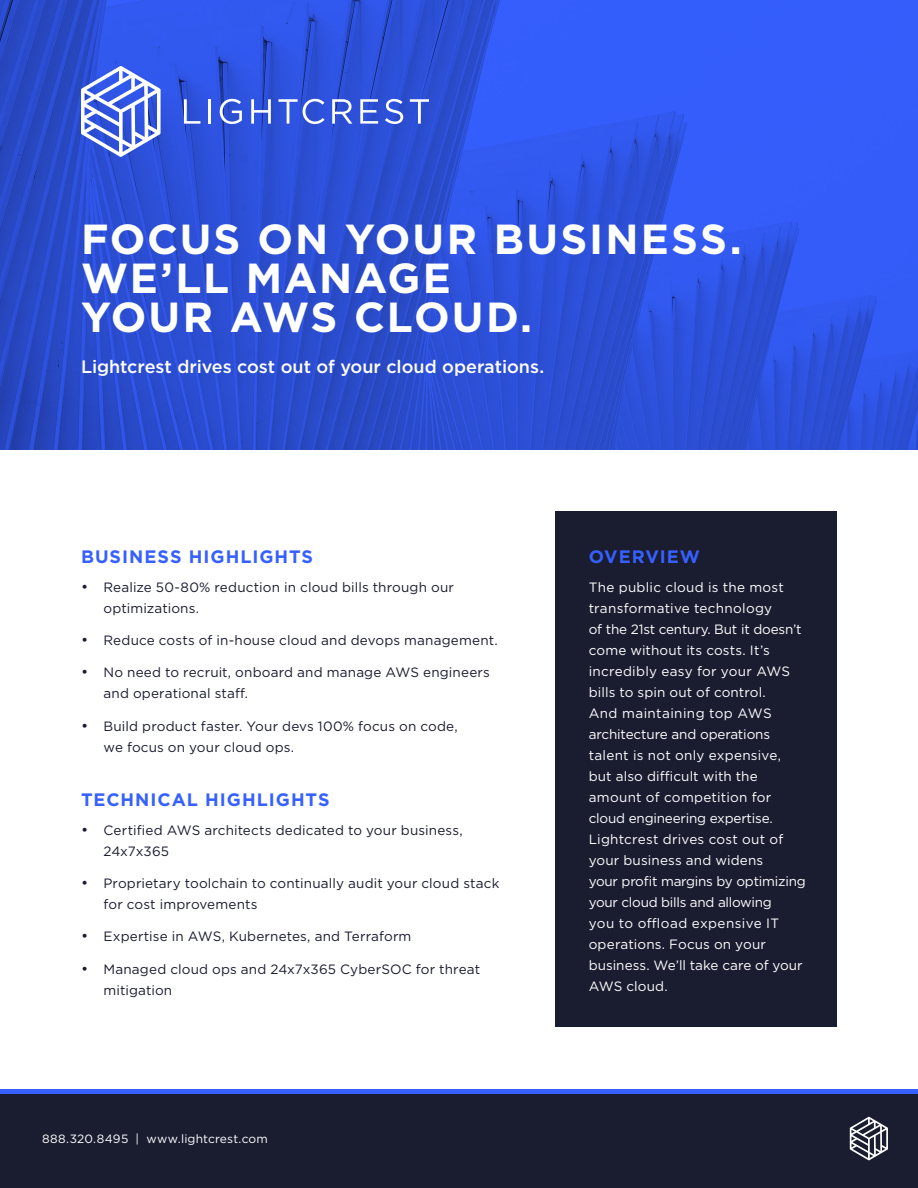
<style>
.page{position:relative;width:918px;height:1188px;background:#fff}
.page>*{position:absolute;margin:0;border:0;box-sizing:border-box;transform-origin:0 0}
.DIN_BODY_OPTION{font:700 42px/39px "Gotham";letter-spacing:.045em;color:#fff}
.DIN_BODY_OPTION-2{font:500 18px "Gotham";letter-spacing:-.005em;color:#fff}
.DIN_BODY_OPTION-3{font:700 18px "Gotham";letter-spacing:.055em;color:#3660ff}
.DIN_BODY_OPTION-4{font:13.5px/21px "Gotham";letter-spacing:.005em;color:#fff}
.t1{font:13.5px/21px "Gotham";letter-spacing:.01em;color:#1a1c30}
.t2{font:12px "Gotham";letter-spacing:.015em;color:#fff}
.s1{font-size:15px}
</style>
<div class="page">
<svg style="left:0;top:0;width:918px;height:450px;background:#2e52dd"></svg>
<div style="left:555px;top:512px;width:282px;height:515px;background:#1a1c30"></div>
<div style="left:0;top:1089px;width:918px;height:99px;background:linear-gradient(to right,#3660ff,#3660ff)"></div>
<div style="left:0;top:1095px;width:918px;height:93px;background:#1a1d30"></div>
<svg style="left:850px;top:1117px;width:38px;height:43px"></svg>
<svg style="left:81px;top:66px;width:80px;height:91px"></svg>
<svg style="left:184px;top:99px;width:16px;height:25px"></svg>
<hr style="left:208px;top:99px;width:3px;height:25px;background:#fff">
<svg style="left:220px;top:99px;width:22px;height:25px"></svg>
<svg style="left:251px;top:99px;width:20px;height:25px"></svg>
<svg style="left:278px;top:99px;width:47px;height:25px"></svg>
<svg style="left:332px;top:99px;width:20px;height:25px"></svg>
<svg style="left:360px;top:99px;width:18px;height:25px"></svg>
<svg style="left:385px;top:99px;width:18px;height:25px"></svg>
<svg style="left:410px;top:99px;width:19px;height:25px"></svg>
<p class="DIN_BODY_OPTION" style="left:81px;top:219px;width:662px">FOCUS ON YOUR BUSINESS.<br>WE’LL MANAGE<br>YOUR AWS CLOUD.</p>
<p class="DIN_BODY_OPTION-2" style="left:81px;top:354px;width:465px">Lightcrest drives cost out of your cloud operations.</p>
<p class="DIN_BODY_OPTION-3" style="left:81px;top:544px;width:234px">BUSINESS HIGHLIGHTS</p>
<p class="t1" style="left:104px;top:576px;width:352px;text-indent:-22px"><span class="s1">•</span> Realize 50-80% reduction in cloud bills through our optimizations.</p>
<p class="t1" style="left:81px;top:630px;width:418px"><span class="s1">•</span> Reduce costs of in-house cloud and devops management.</p>
<p class="t1" style="left:104px;top:662px;width:388px;text-indent:-22px"><span class="s1">•</span> No need to recruit, onboard and manage AWS engineers and operational staff.</p>
<p class="t1" style="left:104px;top:715px;width:356px;text-indent:-22px"><span class="s1">•</span> Build product faster. Your devs 100% focus on code, we focus on your cloud ops.</p>
<p class="DIN_BODY_OPTION-3" style="left:81px;top:787px;width:250px">TECHNICAL HIGHLIGHTS</p>
<p class="t1" style="left:104px;top:819px;width:361px;text-indent:-22px"><span class="s1">•</span> Certified AWS architects dedicated to your business,<br>24x7x365</p>
<p class="t1" style="left:104px;top:873px;width:397px;text-indent:-22px"><span class="s1">•</span> Proprietary toolchain to continually audit your cloud stack for cost improvements</p>
<p class="t1" style="left:81px;top:926px;width:332px"><span class="s1">•</span> Expertise in AWS, Kubernetes, and Terraform</p>
<p class="t1" style="left:104px;top:958px;width:378px;text-indent:-22px"><span class="s1">•</span> Managed cloud ops and 24x7x365 CyberSOC for threat mitigation</p>
<p class="t2" style="left:42px;top:1131px;width:227px">888.320.8495 | www.lightcrest.com</p>
<p class="DIN_BODY_OPTION-3" style="left:589px;top:544px;width:113px">OVERVIEW</p>
<p class="DIN_BODY_OPTION-4" style="left:589px;top:576px;width:218px">The public cloud is the most transformative technology<br>of the 21st century. But it doesn’t come without its costs. It’s incredibly easy for your AWS bills to spin out of control.<br>And maintaining top AWS architecture and operations talent is not only expensive, but also difficult with the amount of competition for cloud engineering expertise.<br>Lightcrest drives cost out of your business and widens<br>your profit margins by optimizing your cloud bills and allowing<br>you to offload expensive IT operations. Focus on your business. We’ll take care of your<br>AWS cloud.</p>
</div>
